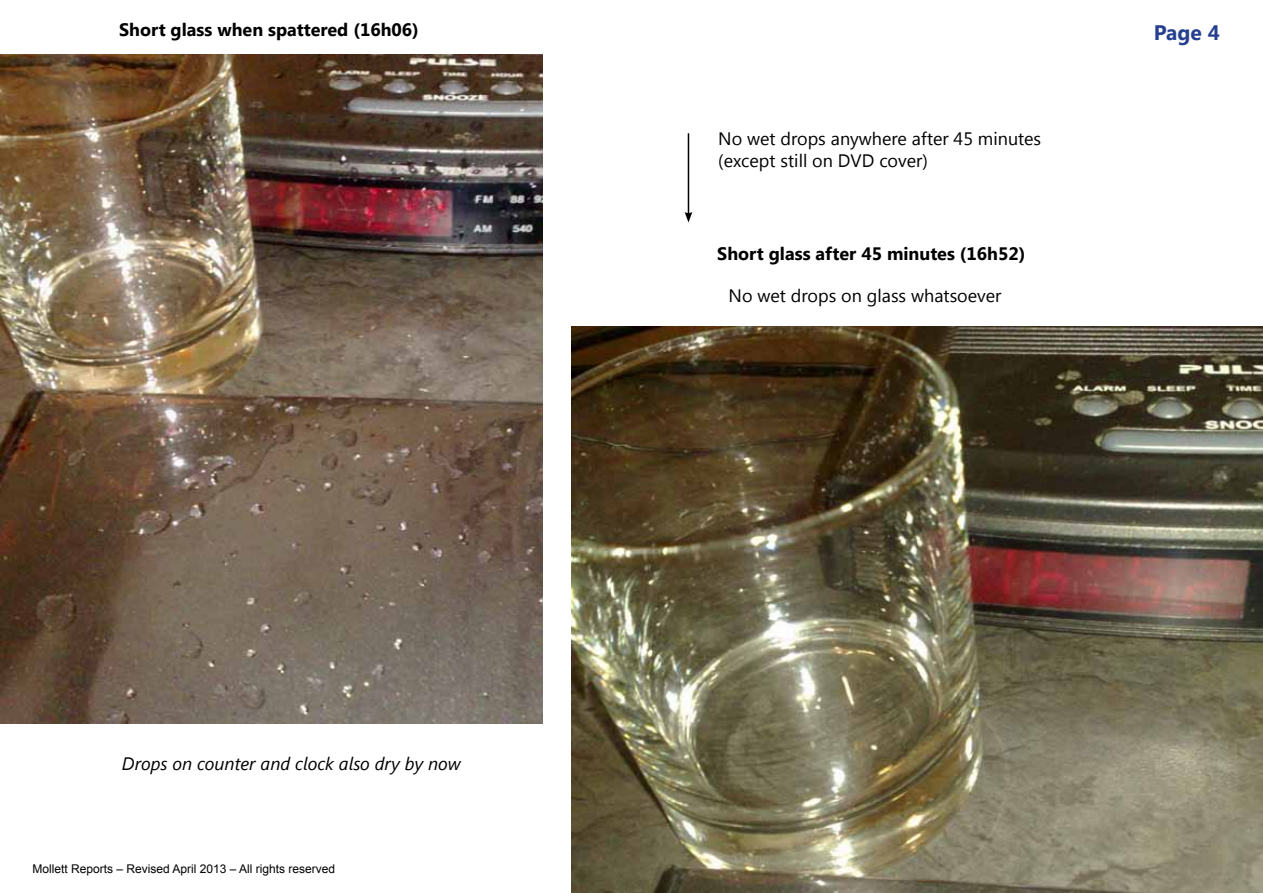
<style>
.page{position:relative;width:1263px;height:893px;background:#fff}
.page>*{position:absolute;margin:0;border:0;box-sizing:border-box;transform-origin:0 0}
.t1{font:700 21px "Segoe UI";color:#25408f}
.t2{font:18px/21.6px "Segoe UI";color:#000}
.t3{font:700 18px "Segoe UI";color:#000}
.t4{font:italic 18px "Segoe UI";color:#000}
.t5{font:12px "Arial";color:#000}
</style>
<div class="page">
<img style="left:571px;top:326px;width:692px;height:567px">
<img style="left:0;top:54px;width:543px;height:670px">
<hr style="left:688px;top:133px;width:1px;height:81px;background:#000">
<svg style="left:685px;top:212px;width:7px;height:11px"></svg>
<p class="t3" style="left:119px;top:17px;width:301px">Short glass when spattered (16h06)</p>
<p class="t4" style="left:122px;top:751px;width:340px">Drops on counter and clock also dry by now</p>
<p class="t5" style="left:32px;top:861px;width:304px">Mollett Reports – Revised April 2013 – All rights reserved</p>
<p class="t2" style="left:718px;top:127px;width:324px">No wet drops anywhere after 45 minutes (except still on DVD cover)</p>
<p class="t3" style="left:717px;top:240px;width:310px">Short glass after 45 minutes (16h52)</p>
<p class="t2" style="left:728px;top:284px;width:274px">No wet drops on glass whatsoever</p>
<p class="t1" style="left:1154px;top:18px;width:67px">Page 4</p>
</div>
